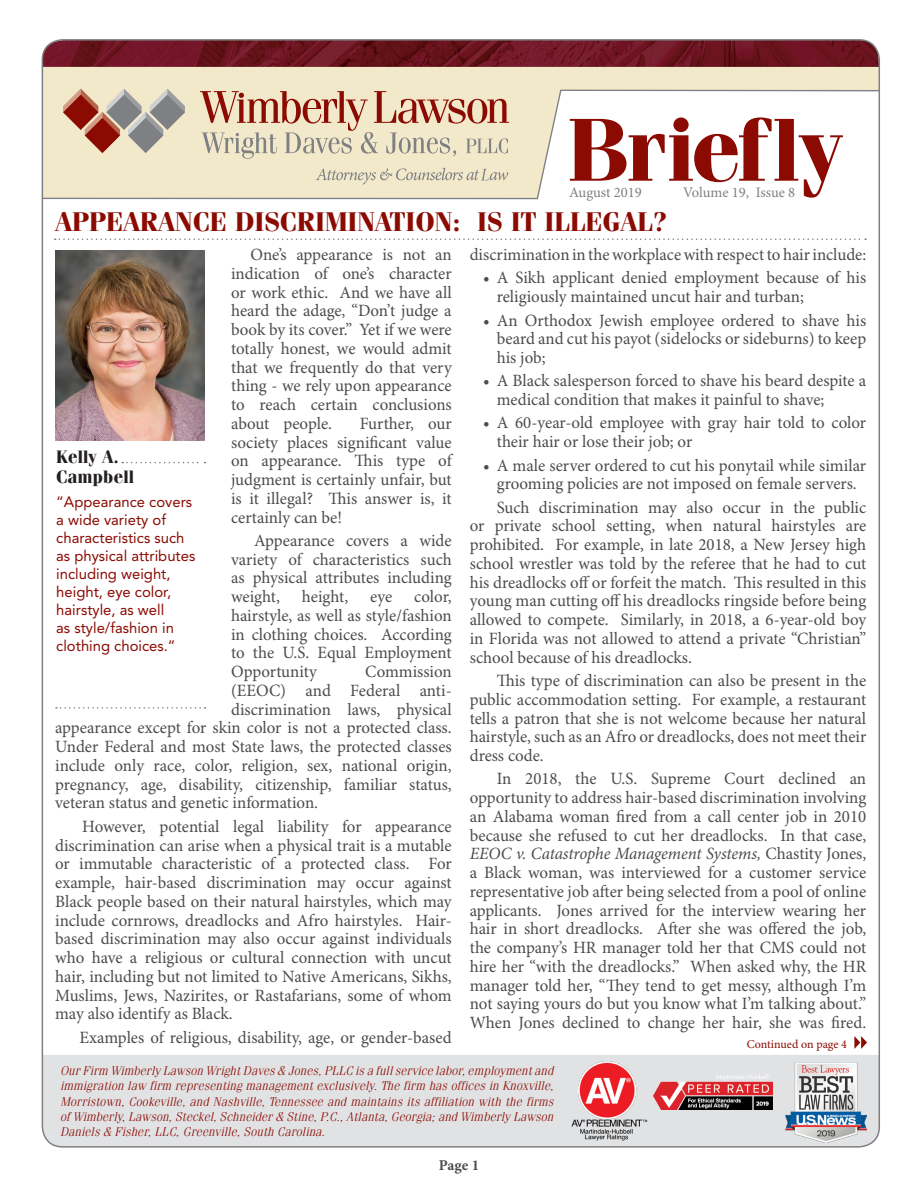
<style>
.page{position:relative;width:918px;height:1188px;background:#fff}
.page>*{position:absolute;margin:0;border:0;box-sizing:border-box;transform-origin:0 0}
.t1{font:700 89.25px "Fenice";letter-spacing:-.015em;color:#8b0a02;scale:1.04 1}
.t2{font:700 27px "Fenice";color:#8b0a02}
.t3{font:700 18px/19.5px "Fenice";color:#231f20}
.t4{font:17.25px/18.8px "Minion Pro";color:#4b4c4d;text-align:justify}
.t5{font:15px/18px "Avenir LT Std";color:#8b0a02}
.t6{font:700 15px "Minion Pro";color:#4b4c4d}
.t7{font:14.55px "Minion Pro";letter-spacing:-.005em;color:#7e8083}
.t8{font:italic 300 12.75px/15.3px "Fenice";color:#8b0a02;text-align:justify}
.t9{font:12px "Minion Pro";letter-spacing:-.005em;color:#8b0a02}
.s1{font-style:italic}
</style>
<div class="page">
<div style="left:41px;top:1055px;width:838px;height:92px;background:#e1e2e4"></div>
<img style="left:567px;top:1057px;width:85px;height:88px">
<img style="left:786px;top:1062px;width:80px;height:81px">
<div style="left:45px;top:67px;width:832px;height:22px;background:#f2e8ca"></div>
<svg style="left:41px;top:89px;width:836px;height:111px"></svg>
<svg style="left:55px;top:238px;width:811px;height:2px"></svg>
<img style="left:55px;top:250px;width:149px;height:191px">
<svg style="left:56px;top:707px;width:150px;height:2px"></svg>
<svg style="left:122px;top:462px;width:84px;height:1px"></svg>
<img style="left:654px;top:1074px;width:119px;height:35px">
<svg style="left:854px;top:1036px;width:13px;height:13px"></svg>
<img style="left:42px;top:40px;width:837px;height:27px">
<h1 class="t1" style="left:567px;top:96px;width:266px">Briefly</h1>
<p class="t7" style="left:569px;top:184px;width:74px">August 2019</p>
<p class="t7" style="left:683px;top:184px;width:114px">Volume 19, Issue 8</p>
<h2 class="t2" style="left:55px;top:206px;width:613px">APPEARANCE DISCRIMINATION: IS IT ILLEGAL?</h2>
<p class="t4" style="left:231px;top:246px;width:222px;text-indent:19px">One’s appearance is not an indication of one’s character or work ethic. And we have all heard the adage, “Don’t judge a book by its cover.” Yet if we were totally honest, we would admit that we frequently do that very thing - we rely upon appearance to reach certain conclusions about people.</p>
<p class="t4" style="left:231px;top:415px;width:222px;text-indent:129px">Further, our society places significant value on appearance. This type of judgment is certainly unfair, but is it illegal? This answer is, it certainly can be!</p>
<p class="t4" style="left:231px;top:532px;width:222px;text-indent:23px">Appearance covers a wide variety of characteristics such as physical attributes including weight,</p>
<p class="t3" style="left:56px;top:447px;width:80px">Kelly A.<br>Campbell</p>
<p class="t5" style="left:56px;top:493px;width:141px">“Appearance covers a wide variety of characteristics such as physical attributes including weight, height, eye color, hairstyle, as well<br>as style/fashion in clothing choices.”</p>
<p class="t4" style="left:231px;top:588px;width:222px;text-indent:183px">color, hairstyle, as well as style/fashion in clothing choices. According to the U.S. Equal Employment Opportunity</p>
<p class="t4" style="left:302px;top:588px;width:48px">height,</p>
<p class="t4" style="left:370px;top:588px;width:24px">eye</p>
<p class="t4" style="left:365px;top:663px;width:88px">Commission</p>
<p class="t4" style="left:231px;top:682px;width:222px">(EEOC) and Federal anti-</p>
<p class="t4" style="left:231px;top:701px;width:222px">discrimination laws, physical</p>
<p class="t4" style="left:55px;top:719px;width:398px">appearance except for skin color is not a protected class.</p>
<p class="t4" style="left:55px;top:738px;width:398px">Under Federal and most State laws, the protected classes</p>
<p class="t4" style="left:55px;top:757px;width:398px">include only race, color, religion, sex, national origin,</p>
<p class="t4" style="left:55px;top:776px;width:398px">pregnancy, age, disability, citizenship, familiar status,</p>
<p class="t4" style="left:55px;top:794px;width:264px">veteran status and genetic information.</p>
<p class="t4" style="left:55px;top:818px;width:398px;text-indent:27px">However, potential legal liability for appearance discrimination can arise when a physical trait is a mutable or immutable characteristic of a protected class. For example, hair-based discrimination may occur against Black people based on their natural hairstyles, which may include cornrows, dreadlocks and Afro hairstyles. Hair&shy;based discrimination may also occur against individuals who have a religious or cultural connection with uncut hair, including but not limited to Native Americans, Sikhs, Muslims, Jews, Nazirites, or Rastafarians, some of whom may also identify as Black.</p>
<p class="t4" style="left:80px;top:1028px;width:374px">Examples of religious, disability, age, or gender-based</p>
<p class="t4" style="left:470px;top:246px;width:398px">discrimination in the workplace with respect to hair include:</p>
<p class="t4" style="left:497px;top:269px;width:371px;text-indent:-14px">• A Sikh applicant denied employment because of his religiously maintained uncut hair and turban;</p>
<p class="t4" style="left:497px;top:311px;width:371px;text-indent:-14px">• An Orthodox Jewish employee ordered to shave his beard and cut his payot (sidelocks or sideburns) to keep his job;</p>
<p class="t4" style="left:497px;top:372px;width:371px;text-indent:-14px">• A Black salesperson forced to shave his beard despite a medical condition that makes it painful to shave;</p>
<p class="t4" style="left:497px;top:414px;width:371px;text-indent:-14px">• A 60-year-old employee with gray hair told to color their hair or lose their job; or</p>
<p class="t4" style="left:483px;top:456px;width:385px;text-align:center">• A male server ordered to cut his ponytail while similar grooming policies are not imposed on female servers.</p>
<p class="t4" style="left:470px;top:498px;width:398px;text-indent:27px">Such discrimination may also occur in the public or private school setting, when natural hairstyles are prohibited. For example, in late 2018, a New Jersey high school wrestler was told by the referee that he had to cut his dreadlocks off or forfeit the match. This resulted in this young man cutting off his dreadlocks ringside before being allowed to compete. Similarly, in 2018, a 6-year-old boy in Florida was not allowed to attend a private “Christian” school because of his dreadlocks.</p>
<p class="t4" style="left:470px;top:672px;width:398px;text-indent:27px">This type of discrimination can also be present in the public accommodation setting. For example, a restaurant tells a patron that she is not welcome because her natural hairstyle, such as an Afro or dreadlocks, does not meet their dress code.</p>
<p class="t4" style="left:470px;top:770px;width:398px;text-indent:27px">In 2018, the U.S. Supreme Court declined an opportunity to address hair-based discrimination involving an Alabama woman fired from a call center job in 2010 because she refused to cut her dreadlocks. In that case, <span class="s1">EEOC v. Catastrophe Management Systems,</span> Chastity Jones, a Black woman, was interviewed for a customer service representative job after being selected from a pool of online applicants. Jones arrived for the interview wearing her hair in short dreadlocks. After she was offered the job, the company’s HR manager told her that CMS could not hire her “with the dreadlocks.” When asked why, the HR manager told her, “They tend to get messy, although I’m not saying yours do but you know what I’m talking about.” When Jones declined to change her hair, she was fired.</p>
<p class="t9" style="left:747px;top:1037px;width:102px">Continued on page 4</p>
<p class="t8" style="left:60px;top:1063px;width:495px">Our Firm Wimberly Lawson Wright Daves &amp; Jones, PLLC is a full service labor, employment and immigration law firm representing management exclusively. The firm has offices in Knoxville, Morristown, Cookeville, and Nashville, Tennessee and maintains its affiliation with the firms of Wimberly, Lawson, Steckel, Schneider &amp; Stine, P.C., Atlanta, Georgia; and Wimberly Lawson Daniels &amp; Fisher, LLC, Greenville, South Carolina.</p>
<p class="t6" style="left:439px;top:1155px;width:42px">Page 1</p>
</div>
